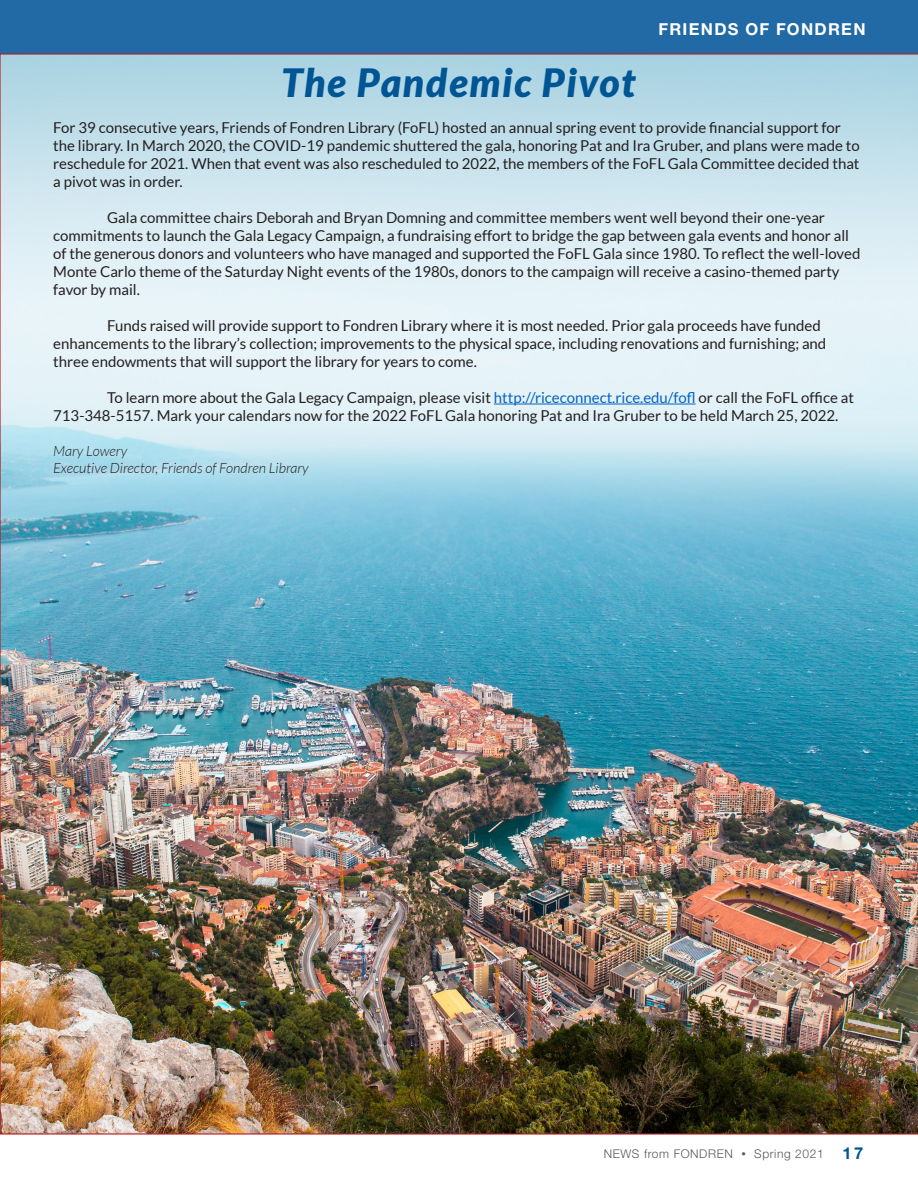
<style>
.page{position:relative;width:918px;height:1188px;background:#fff}
.page>*{position:absolute;margin:0;border:0;box-sizing:border-box;transform-origin:0 0}
.t1{font:italic 900 39px "Lato";letter-spacing:.04em;color:#005595}
.t2{font:700 16.5px "Helvetica Neue LT Std";letter-spacing:.075em;color:#fff}
.t3{font:15px/18px "Lato";color:#231f20}
.t4{font:italic 300 14.25px/17.1px "Lato";color:#231f20}
.t5{font:300 12px "Helvetica Neue LT Std";letter-spacing:.05em;color:#57585a}
.s1{color:#0563c1}
.s2{font-size:9px}
.s3{font-weight:700;font-size:16.5px;color:#005595}
</style>
<div class="page">
<div style="left:0;top:0;width:918px;height:54px;background:#216aa5"></div>
<img style="left:0;top:53px;width:918px;height:1082px">
<hr style="left:494px;top:404px;width:202px;height:1px;background:#0563c1">
<p class="t2" style="left:659px;top:18px;width:209px">FRIENDS OF FONDREN</p>
<h1 class="t1" style="left:281px;top:60px;width:356px">The Pandemic Pivot</h1>
<p class="t3" style="left:53px;top:118px;width:808px">For 39 consecutive years, Friends of Fondren Library (FoFL) hosted an annual spring event to provide financial support for the library. In March 2020, the COVID-19 pandemic shuttered the gala, honoring Pat and Ira Gruber, and plans were made to reschedule for 2021. When that event was also rescheduled to 2022, the members of the FoFL Gala Committee decided that a pivot was in order.</p>
<p class="t3" style="left:53px;top:208px;width:809px;text-indent:54px">Gala committee chairs Deborah and Bryan Domning and committee members went well beyond their one-year commitments to launch the Gala Legacy Campaign, a fundraising effort to bridge the gap between gala events and honor all of the generous donors and volunteers who have managed and supported the FoFL Gala since 1980. To reflect the well-loved Monte Carlo theme of the Saturday Night events of the 1980s, donors to the campaign will receive a casino-themed party favor by mail.</p>
<p class="t3" style="left:53px;top:316px;width:775px;text-indent:54px">Funds raised will provide support to Fondren Library where it is most needed. Prior gala proceeds have funded enhancements to the library’s collection; improvements to the physical space, including renovations and furnishing; and three endowments that will support the library for years to come.</p>
<p class="t3" style="left:53px;top:388px;width:802px;text-indent:54px">To learn more about the Gala Legacy Campaign, please visit <span class="s1">http://riceconnect.rice.edu/fofl</span> or call the FoFL office at<br>713-348-5157. Mark your calendars now for the 2022 FoFL Gala honoring Pat and Ira Gruber to be held March 25, 2022.</p>
<p class="t4" style="left:53px;top:443px;width:257px">Mary Lowery<br>Executive Director, Friends of Fondren Library</p>
<p class="t5" style="left:604px;top:1146px;width:261px">NEWS from FONDREN <span class="s2">•</span> Spring 2021 <span class="s3">17</span></p>
</div>
